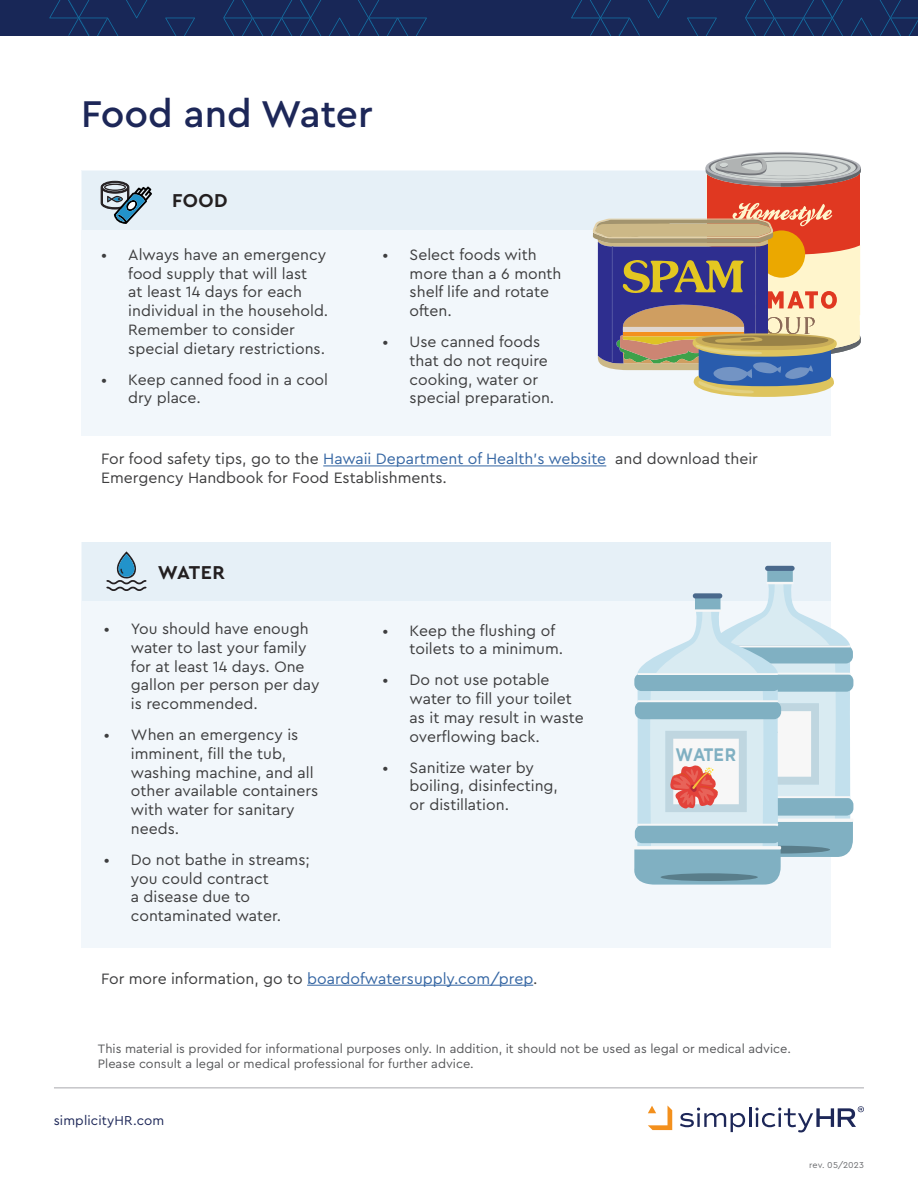
<style>
.page{position:relative;width:918px;height:1188px;background:#fff}
.page>*{position:absolute;margin:0;border:0;box-sizing:border-box;transform-origin:0 0}
.t1{font:500 39px "Cera Pro";color:#1d2758}
.t2{font:700 19.5px "Cera Pro";letter-spacing:.025em;color:#231f20}
.t3{font:700 18.15px "Gotham";color:#80b0c2;scale:.87 1}
.t4{font:15.75px/18.8px "Cera Pro";color:#3e3e3f}
.t5{font:15.75px "Cera Pro";color:#3667a4}
.t6{font:13.5px "Cera Pro";letter-spacing:.01em;color:#1d2758}
.t7{font:12.75px/15px "Cera Pro";color:#57585a}
.t8{font:9px "Cera Pro";letter-spacing:.01em;color:#6c6d70}
.s1{color:#3667a4}
.s2{color:#3e3e3f}
</style>
<div class="page">
<div style="left:0;top:0;width:918px;height:36px;background:#182757"></div>
<svg style="left:571px;top:0;width:98px;height:36px"></svg>
<svg style="left:687px;top:18px;width:30px;height:18px"></svg>
<svg style="left:745px;top:0;width:173px;height:36px"></svg>
<svg style="left:49px;top:0;width:98px;height:36px"></svg>
<svg style="left:165px;top:18px;width:30px;height:18px"></svg>
<svg style="left:223px;top:0;width:204px;height:36px"></svg>
<hr style="left:54px;top:1087px;width:810px;height:1px;background:#a8a9ad">
<svg style="left:648px;top:1106px;width:24px;height:24px"></svg>
<svg style="left:680px;top:1106px;width:184px;height:26px"></svg>
<div style="left:81px;top:543px;width:750px;height:405px;background:#f2f7fb"></div>
<div style="left:82px;top:542px;width:749px;height:59px;background:#e6f0f7"></div>
<div style="left:81px;top:171px;width:750px;height:265px;background:#f2f7fb"></div>
<div style="left:82px;top:171px;width:749px;height:59px;background:#e6f0f7"></div>
<svg style="left:101px;top:181px;width:51px;height:43px"></svg>
<hr style="left:323px;top:465px;width:283px;height:1px;background:#3667a4">
<svg style="left:106px;top:551px;width:41px;height:40px"></svg>
<hr style="left:307px;top:985px;width:226px;height:1px;background:#3667a4">
<div style="left:767px;top:568px;width:26px;height:15px;background:#80b0c2"></div>
<div style="left:765px;top:566px;width:30px;height:5px;background:#4a698c;border-radius:3px"></div>
<svg style="left:634px;top:580px;width:219px;height:305px"></svg>
<svg style="left:593px;top:155px;width:268px;height:242px"></svg>
<h1 class="t1" style="left:81px;top:88px;width:293px">Food and Water</h1>
<p class="t2" style="left:172px;top:187px;width:57px">FOOD</p>
<p class="t4" style="left:128px;top:245px;width:202px;text-indent:-27px">• Always have an emergency food supply that will last<br>at least 14 days for each individual in the household.<br>Remember to consider special dietary restrictions.</p>
<p class="t4" style="left:128px;top:369px;width:201px;text-indent:-27px">• Keep canned food in a cool dry place.</p>
<p class="t4" style="left:410px;top:245px;width:153px;text-indent:-27px">• Select foods with more than a 6 month shelf life and rotate often.</p>
<p class="t4" style="left:410px;top:332px;width:146px;text-indent:-27px">• Use canned foods that do not require cooking, water or special preparation.</p>
<p class="t4" style="left:101px;top:449px;width:658px">For food safety tips, go to the <span class="s1">Hawaii Department of Health’s website</span> and download their<br>Emergency Handbook for Food Establishments.</p>
<p class="t2" style="left:158px;top:559px;width:69px">WATER</p>
<p class="t4" style="left:131px;top:619px;width:190px;text-indent:-27px">• You should have enough water to last your family for at least 14 days. One gallon per person per day is recommended.</p>
<p class="t4" style="left:131px;top:725px;width:189px;text-indent:-27px">• When an emergency is imminent, fill the tub, washing machine, and all other available containers with water for sanitary needs.</p>
<p class="t4" style="left:131px;top:849px;width:180px;text-indent:-27px">• Do not bathe in streams; you could contract<br>a disease due to contaminated water.</p>
<p class="t4" style="left:410px;top:620px;width:155px;text-indent:-27px">• Keep the flushing of toilets to a minimum.</p>
<p class="t4" style="left:410px;top:670px;width:176px;text-indent:-27px">• Do not use potable water to fill your toilet as it may result in waste overflowing back.</p>
<p class="t4" style="left:410px;top:757px;width:150px;text-indent:-27px">• Sanitize water by boiling, disinfecting, or distillation.</p>
<p class="t5" style="left:101px;top:968px;width:438px"><span class="s2">For more information, go to</span> boardofwatersupply.com/prep<span class="s2">.</span></p>
<p class="t3" style="left:675px;top:742px;width:72px">WATER</p>
<p class="t7" style="left:98px;top:1040px;width:695px">This material is provided for informational purposes only. In addition, it should not be used as legal or medical advice.<br>Please consult a legal or medical professional for further advice.</p>
<p class="t6" style="left:54px;top:1111px;width:112px">simplicityHR.com</p>
<p class="t8" style="left:809px;top:1159px;width:56px">rev. 05/2023</p>
</div>
